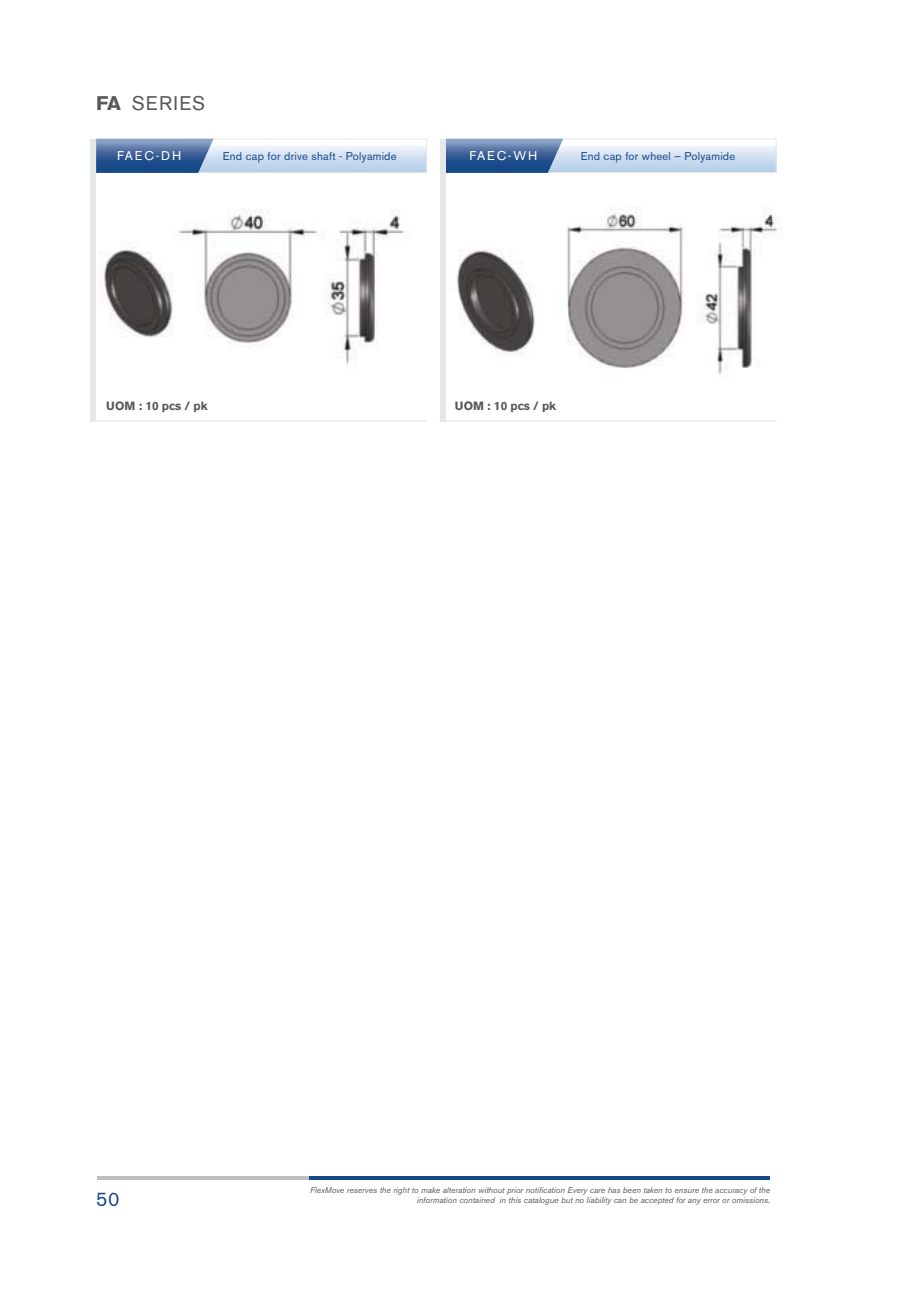
<style>
.page{position:relative;width:918px;height:1298px;background:#fff}
.page>*{position:absolute;margin:0;border:0;box-sizing:border-box;transform-origin:0 0}
.t1{font:19.6px "Akzidenz Grotesk BE";letter-spacing:.07em;color:#58595b}
.t2{font:19.6px "Akzidenz Grotesk BE";color:#164988}
.t3{font:12.6px "Akzidenz Grotesk BE";letter-spacing:.14em;color:#fff}
.t4{font:700 11.8px "Akzidenz Grotesk BE";color:#58595b}
.t5{font:11.2px "Akzidenz Grotesk BE";letter-spacing:.02em;color:#164988}
.t6{font:italic 8.4px/10px "Akzidenz Grotesk BE";color:#58595b;text-align:right}
.s1{font-weight:700}
</style>
<div class="page">
<hr style="left:97px;top:1177px;width:213px;height:3px;background:#bdbfbf">
<hr style="left:309px;top:1177px;width:461px;height:3px;background:#164988">
<svg style="left:563px;top:146px;width:211px;height:25px;background:#d0dff1"></svg>
<div style="left:541px;top:139px;width:235px;height:34px;border:1px solid #e6e7e8"></div>
<svg style="left:214px;top:146px;width:211px;height:25px;background:#d0dff1"></svg>
<div style="left:189px;top:139px;width:238px;height:34px;border:1px solid #e6e7e8"></div>
<svg style="left:96px;top:139px;width:118px;height:34px;background:#4c70a3"></svg>
<svg style="left:446px;top:139px;width:117px;height:34px;background:#4b70a2"></svg>
<hr style="left:91px;top:420px;width:335px;height:2px;background:#e6e7e8">
<hr style="left:440px;top:420px;width:336px;height:2px;background:#e6e7e8">
<div style="left:90px;top:139px;width:6px;height:282px;background:#e6e7e8"></div>
<div style="left:440px;top:139px;width:6px;height:282px;background:#e6e7e8"></div>
<img style="left:457px;top:206px;width:321px;height:169px">
<img style="left:100px;top:209px;width:305px;height:155px">
<h1 class="t1" style="left:96px;top:97px;width:111px"><span class="s1">FA</span> SERIES</h1>
<h2 class="t3" style="left:117px;top:151px;width:66px">FAEC-DH</h2>
<h2 class="t3" style="left:469px;top:151px;width:69px">FAEC-WH</h2>
<h3 class="t5" style="left:223px;top:152px;width:175px">End cap for drive shaft - Polyamide</h3>
<h3 class="t5" style="left:581px;top:152px;width:156px">End cap for wheel – Polyamide</h3>
<h3 class="t4" style="left:106px;top:401px;width:103px">UOM : 10 pcs / pk</h3>
<h3 class="t4" style="left:455px;top:401px;width:103px">UOM : 10 pcs / pk</h3>
<h1 class="t2" style="left:96px;top:1192px;width:25px">50</h1>
<p class="t6" style="left:310px;top:1186px;width:462px">FlexMove reserves the right to make alteration without prior notification Every care has been taken to ensure the accuracy of the information contained in this catalogue but no liability can be accepted for any error or omissions.</p>
</div>
